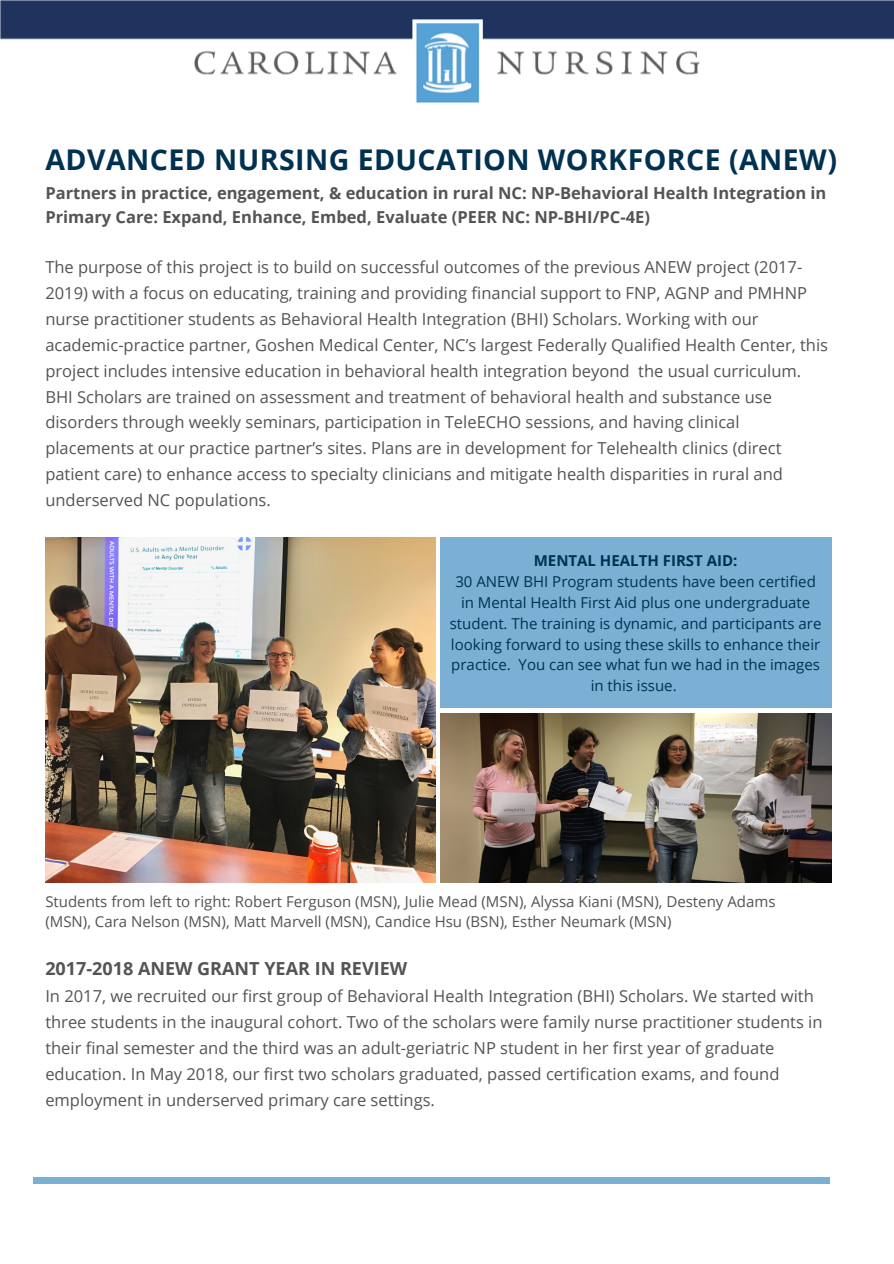
<style>
.page{position:relative;width:894px;height:1264px;background:#fff}
.page>*{position:absolute;margin:0;border:0;box-sizing:border-box;transform-origin:0 0}
.t1{font:700 28.5px "Open Sans";letter-spacing:.015em;color:#003150}
.t2{font:700 18px "Open Sans";color:#545454}
.t3{font:16.5px/25.8px "Open Sans";color:#545454}
.t4{font:700 16.5px/24.5px "Open Sans";color:#545454}
.t5{font:15px/20.9px "Open Sans";color:#003150;text-align:center}
.t6{font:15px/20.2px "Open Sans";color:#545454}
.t7{font:700 15px "Open Sans";color:#003150}
</style>
<div class="page">
<img style="left:45px;top:537px;width:390px;height:345px">
<div style="left:441px;top:537px;width:390px;height:170px;background:#7bafd4"></div>
<img style="left:441px;top:713px;width:390px;height:169px">
<img style="left:0;top:0;width:893px;height:103px">
<div style="left:33px;top:1177px;width:797px;height:6px;background:#7bafd4"></div>
<h1 class="t1" style="left:45px;top:140px;width:792px">ADVANCED NURSING EDUCATION WORKFORCE (ANEW)</h1>
<p class="t4" style="left:45px;top:180px;width:782px">Partners in practice, engagement, &amp; education in rural NC: NP-Behavioral Health Integration in<br>Primary Care: Expand, Enhance, Embed, Evaluate (PEER NC: NP-BHI/PC-4E)</p>
<p class="t3" style="left:45px;top:254px;width:784px">The purpose of this project is to build on successful outcomes of the previous ANEW project (2017- 2019) with a focus on educating, training and providing financial support to FNP, AGNP and PMHNP nurse practitioner students as Behavioral Health Integration (BHI) Scholars. Working with our academic-practice partner, Goshen Medical Center, NC’s largest Federally Qualified Health Center, this project includes intensive education in behavioral health integration beyond the usual curriculum.<br>BHI Scholars are trained on assessment and treatment of behavioral health and substance use disorders through weekly seminars, participation in TeleECHO sessions, and having clinical placements at our practice partner’s sites. Plans are in development for Telehealth clinics (direct patient care) to enhance access to specialty clinicians and mitigate health disparities in rural and underserved NC populations.</p>
<p class="t7" style="left:533px;top:550px;width:205px">MENTAL HEALTH FIRST AID:</p>
<p class="t5" style="left:449px;top:571px;width:373px">30 ANEW BHI Program students have been certified in Mental Health First Aid plus one undergraduate student. The training is dynamic, and participants are looking forward to using these skills to enhance their practice. You can see what fun we had in the images in this issue.</p>
<p class="t6" style="left:45px;top:891px;width:731px">Students from left to right: Robert Ferguson (MSN), Julie Mead (MSN), Alyssa Kiani (MSN), Desteny Adams (MSN), Cara Nelson (MSN), Matt Marvell (MSN), Candice Hsu (BSN), Esther Neumark (MSN)</p>
<p class="t2" style="left:45px;top:955px;width:363px">2017-2018 ANEW GRANT YEAR IN REVIEW</p>
<p class="t3" style="left:45px;top:982px;width:778px">In 2017, we recruited our first group of Behavioral Health Integration (BHI) Scholars. We started with three students in the inaugural cohort. Two of the scholars were family nurse practitioner students in their final semester and the third was an adult-geriatric NP student in her first year of graduate education. In May 2018, our first two scholars graduated, passed certification exams, and found employment in underserved primary care settings.</p>
</div>
